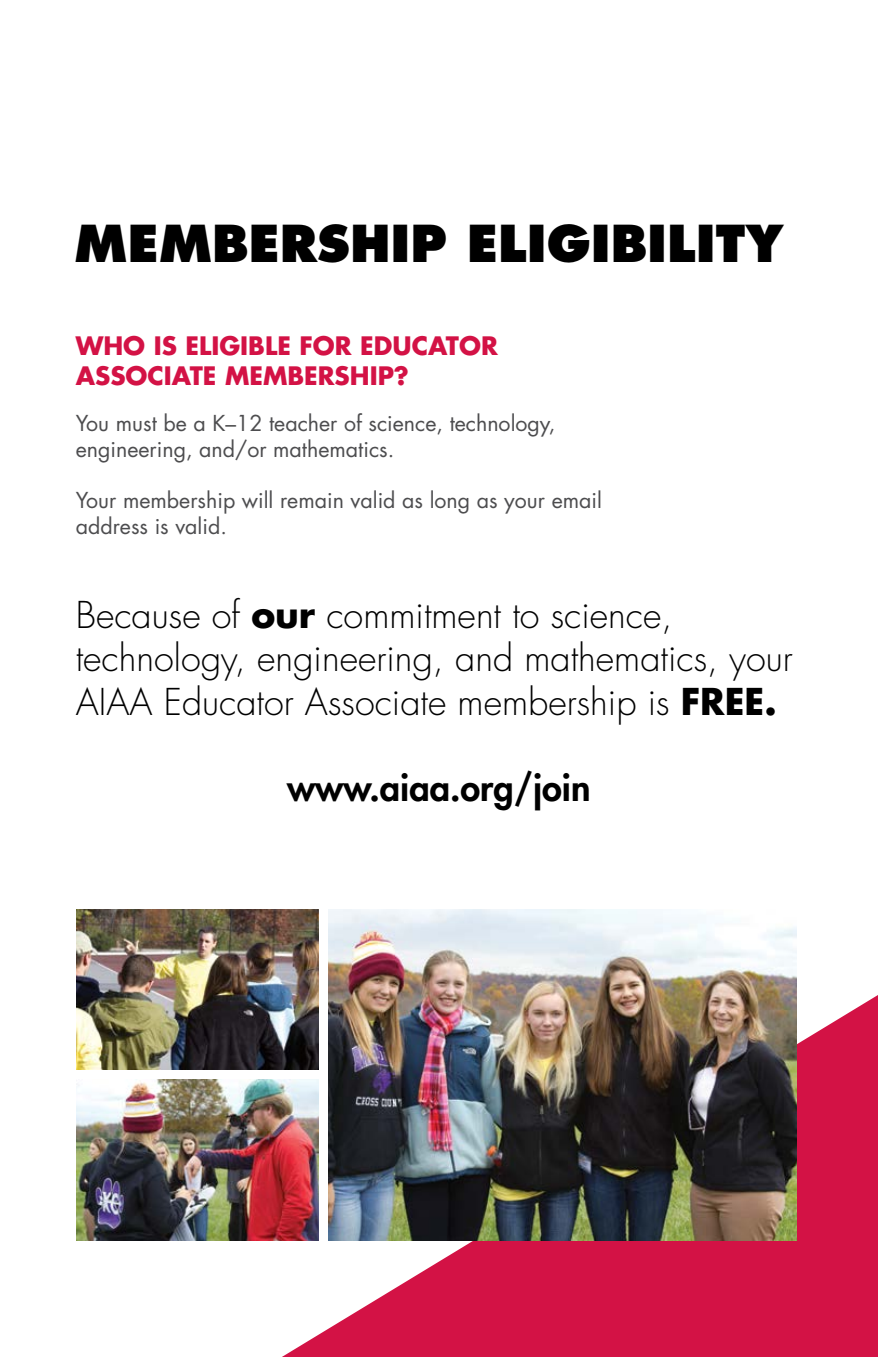
<style>
.page{position:relative;width:878px;height:1357px;background:#fff}
.page>*{position:absolute;margin:0;border:0;box-sizing:border-box;transform-origin:0 0}
.t1{font:800 49.5px "Futura Std";color:#000}
.t2{font:300 36px/43.2px "Futura Std";color:#000}
.t3{font:800 36px "Futura Std";color:#000}
.t4{font:700 24.75px/29.7px "Futura Std";color:#d31245}
.t5{font:21.38px/25.7px "Futura Std";color:#4d4d4f}
.s1{font-weight:700}
</style>
<div class="page">
<svg style="left:76px;top:909px;width:802px;height:448px;fill:#d31245"></svg>
<img style="left:77px;top:1079px;width:241px;height:162px">
<img style="left:77px;top:909px;width:241px;height:160px">
<img style="left:328px;top:909px;width:468px;height:332px">
<h1 class="t1" style="left:74px;top:212px;width:711px">MEMBERSHIP ELIGIBILITY</h1>
<p class="t4" style="left:76px;top:331px;width:423px">WHO IS ELIGIBLE FOR EDUCATOR<br>ASSOCIATE MEMBERSHIP?</p>
<p class="t5" style="left:76px;top:410px;width:481px">You must be a K–12 teacher of science, technology, engineering, and/or mathematics.</p>
<p class="t5" style="left:76px;top:487px;width:527px">Your membership will remain valid as long as your email address is valid.</p>
<h2 class="t2" style="left:76px;top:594px;width:718px">Because of <span class="s1">our</span> commitment to science, technology, engineering, and mathematics, your<br>AIAA Educator Associate membership is <span class="s1">FREE.</span></h2>
<h2 class="t3" style="left:287px;top:765px;width:305px">www.aiaa.org/join</h2>
</div>
